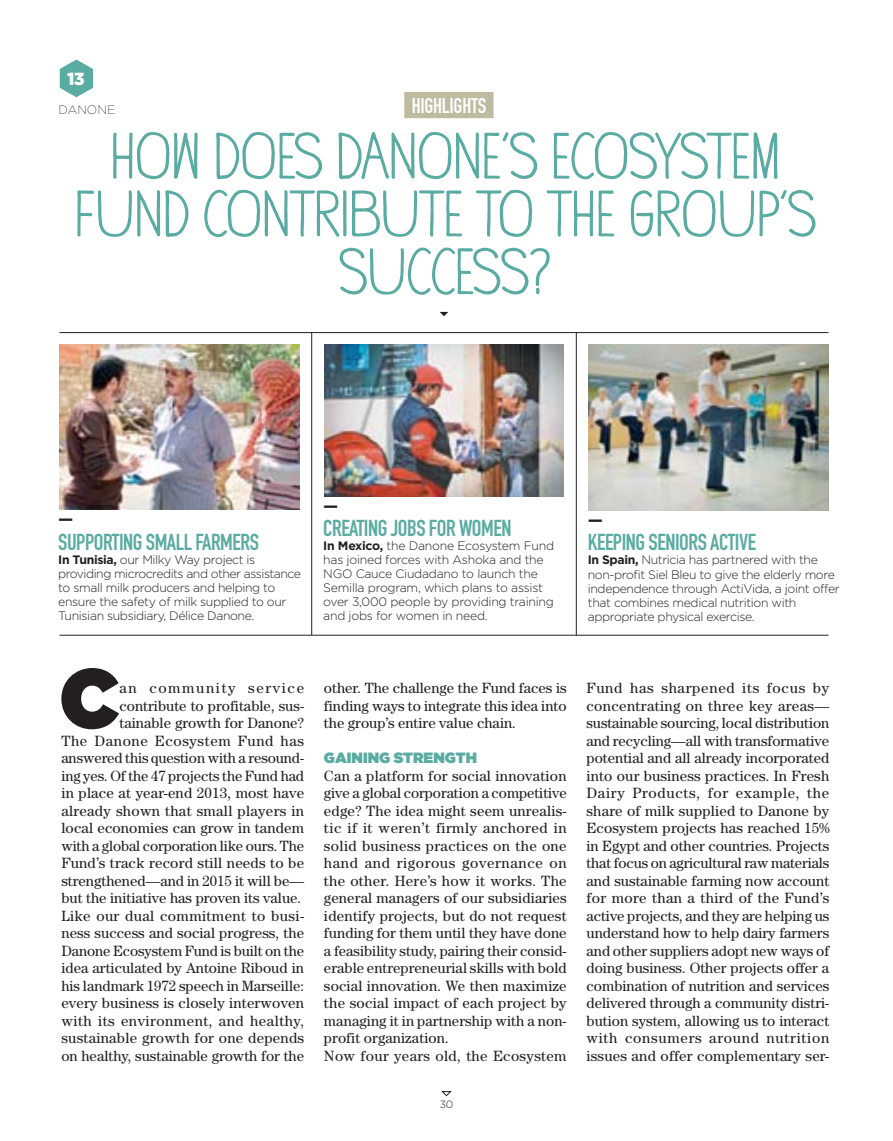
<style>
.page{position:relative;width:893px;height:1141px;background:#fff}
.page>*{position:absolute;margin:0;border:0;box-sizing:border-box;transform-origin:0 0}
.t1{font:900 84px "Gotham";color:#231f20}
.t2{font:63px/57.8px "YWFT Hannah";color:#5aaba2;text-align:center}
.t3{font:22.75px "DIN Engschrift Std";letter-spacing:-.02em;color:#5aaba2}
.t4{font:22.75px "DIN Engschrift Std";color:#231f20}
.t5{font:21px "DIN Engschrift Std";letter-spacing:-.01em;color:#fff}
.t6{font:900 17.5px "Gotham";color:#fff}
.t7{font:14.88px/17.5px "Century Std";letter-spacing:.005em;color:#231f20;text-align:justify}
.t8{font:14.88px "Century Std";letter-spacing:.03em;color:#231f20}
.t9{font:14.88px "Century Std";letter-spacing:.045em;color:#231f20}
.t10{font:900 14.88px "Gotham";color:#5aaba2}
.t11{font:300 12.25px/14px "Gotham";letter-spacing:-.03em;color:#231f20}
.t12{font:200 12.25px "Gotham";letter-spacing:-.005em;color:#231f20}
.t13{font:300 10.5px "Gotham";color:#231f20}
.s1{font-weight:700}
</style>
<div class="page">
<svg style="left:442px;top:1091px;width:10px;height:5px"></svg>
<svg style="left:440px;top:312px;width:8px;height:4px"></svg>
<div style="left:404px;top:92px;width:90px;height:26px;background:#bebba1"></div>
<img style="left:589px;top:345px;width:239px;height:166px">
<hr style="left:60px;top:332px;width:768px;height:1px;background:#231f20">
<hr style="left:60px;top:635px;width:768px;height:1px;background:#231f20">
<hr style="left:576px;top:332px;width:1px;height:303px;background:#231f20">
<hr style="left:311px;top:332px;width:1px;height:303px;background:#231f20">
<img style="left:325px;top:345px;width:239px;height:152px">
<img style="left:60px;top:345px;width:239px;height:165px">
<svg style="left:60px;top:60px;width:33px;height:37px"></svg>
<p class="t6" style="left:67px;top:72px;width:19px">13</p>
<h3 class="t5" style="left:412px;top:98px;width:76px">HIGHLIGHTS</h3>
<h2 class="t2" style="left:75px;top:127px;width:743px">HOW DOES DANONE’S ECOSYSTEM<br>FUND CONTRIBUTE TO THE GROUP’S<br>SUCCESS?</h2>
<p class="t12" style="left:58px;top:104px;width:58px">DANONE</p>
<h3 class="t4" style="left:58px;top:510px;width:17px">--</h3>
<h3 class="t3" style="left:58px;top:534px;width:202px">SUPPORTING SMALL FARMERS</h3>
<p class="t11" style="left:58px;top:553px;width:244px"><span class="s1">In Tunisia,</span> our Milky Way project is providing microcredits and other assistance to small milk producers and helping to ensure the safety of milk supplied to our Tunisian subsidiary, Délice Danone.</p>
<p class="t1" style="left:59px;top:666px;width:62px">C</p>
<p class="t7" style="left:119px;top:681px;width:186px">an community service contribute to profitable, sus-</p>
<p class="t7" style="left:119px;top:716px;width:186px">tainable growth for Danone?</p>
<p class="t7" style="left:61px;top:733px;width:244px">The Danone Ecosystem Fund has answered this question with a resound-</p>
<p class="t7" style="left:61px;top:768px;width:244px">ing yes. Of the 47 projects the Fund had</p>
<p class="t7" style="left:61px;top:786px;width:244px;text-align:left">in place at year-end 2013, most have already shown that small players in local economies can grow in tandem with a global corporation like ours. The Fund’s track record still needs to be strengthened—and in 2015 it will be— but the initiative has proven its value.<br>Like our dual commitment to busi-</p>
<p class="t7" style="left:61px;top:926px;width:244px">ness success and social progress, the</p>
<p class="t7" style="left:61px;top:943px;width:244px">Danone Ecosystem Fund is built on the idea articulated by Antoine Riboud in his landmark 1972 speech in Marseille: every business is closely interwoven with its environment, and healthy, sustainable growth for one depends on healthy, sustainable growth for the</p>
<h3 class="t4" style="left:323px;top:497px;width:17px">--</h3>
<h3 class="t3" style="left:323px;top:520px;width:190px">CREATING JOBS FOR WOMEN</h3>
<p class="t11" style="left:323px;top:540px;width:232px"><span class="s1">In Mexico,</span> the Danone Ecosystem Fund has joined forces with Ashoka and the NGO Cauce Ciudadano to launch the Semilla program, which plans to assist over 3,000 people by providing training and jobs for women in need.</p>
<h3 class="t4" style="left:588px;top:511px;width:17px">--</h3>
<h3 class="t3" style="left:588px;top:534px;width:170px">KEEPING SENIORS ACTIVE</h3>
<p class="t11" style="left:588px;top:554px;width:254px"><span class="s1">In Spain,</span> Nutricia has partnered with the non-profit Siel Bleu to give the elderly more independence through ActiVida, a joint offer that combines medical nutrition with appropriate physical exercise.</p>
<p class="t7" style="left:324px;top:681px;width:244px">other. The challenge the Fund faces is finding ways to integrate this idea into the group’s entire value chain.</p>
<h4 class="t10" style="left:324px;top:752px;width:155px">GAINING STRENGTH</h4>
<p class="t7" style="left:324px;top:768px;width:244px">Can a platform for social innovation give a global corporation a competitive edge? The idea might seem unrealis-</p>
<p class="t8" style="left:324px;top:822px;width:244px">tic if it weren’t firmly anchored in</p>
<p class="t7" style="left:324px;top:838px;width:244px">solid business practices on the one hand and rigorous governance on the other. Here’s how it works. The general managers of our subsidiaries identify projects, but do not request funding for them until they have done a feasibility study, pairing their consid-</p>
<p class="t7" style="left:324px;top:961px;width:244px">erable entrepreneurial skills with bold</p>
<p class="t7" style="left:324px;top:978px;width:244px">social innovation. We then maximize the social impact of each project by managing it in partnership with a non-</p>
<p class="t7" style="left:324px;top:1031px;width:126px">profit organization.</p>
<p class="t7" style="left:324px;top:1048px;width:244px">Now four years old, the Ecosystem</p>
<p class="t13" style="left:440px;top:1099px;width:15px">30</p>
<p class="t7" style="left:586px;top:681px;width:244px">Fund has sharpened its focus by concentrating on three key areas— sustainable sourcing, local distribution and recycling—all with transformative potential and all already incorporated into our business practices. In Fresh Dairy Products, for example, the share of milk supplied to Danone by Ecosystem projects has reached 15% in Egypt and other countries. Projects that focus on agricultural raw materials and sustainable farming now account for more than a third of the Fund’s active projects, and they are helping us understand how to help dairy farmers and other suppliers adopt new ways of doing business. Other projects offer a combination of nutrition and services delivered through a community distri-</p>
<p class="t7" style="left:586px;top:1013px;width:244px">bution system, allowing us to interact</p>
<p class="t9" style="left:586px;top:1032px;width:244px">with consumers around nutrition</p>
<p class="t7" style="left:586px;top:1048px;width:244px">issues and offer complementary ser-</p>
</div>
